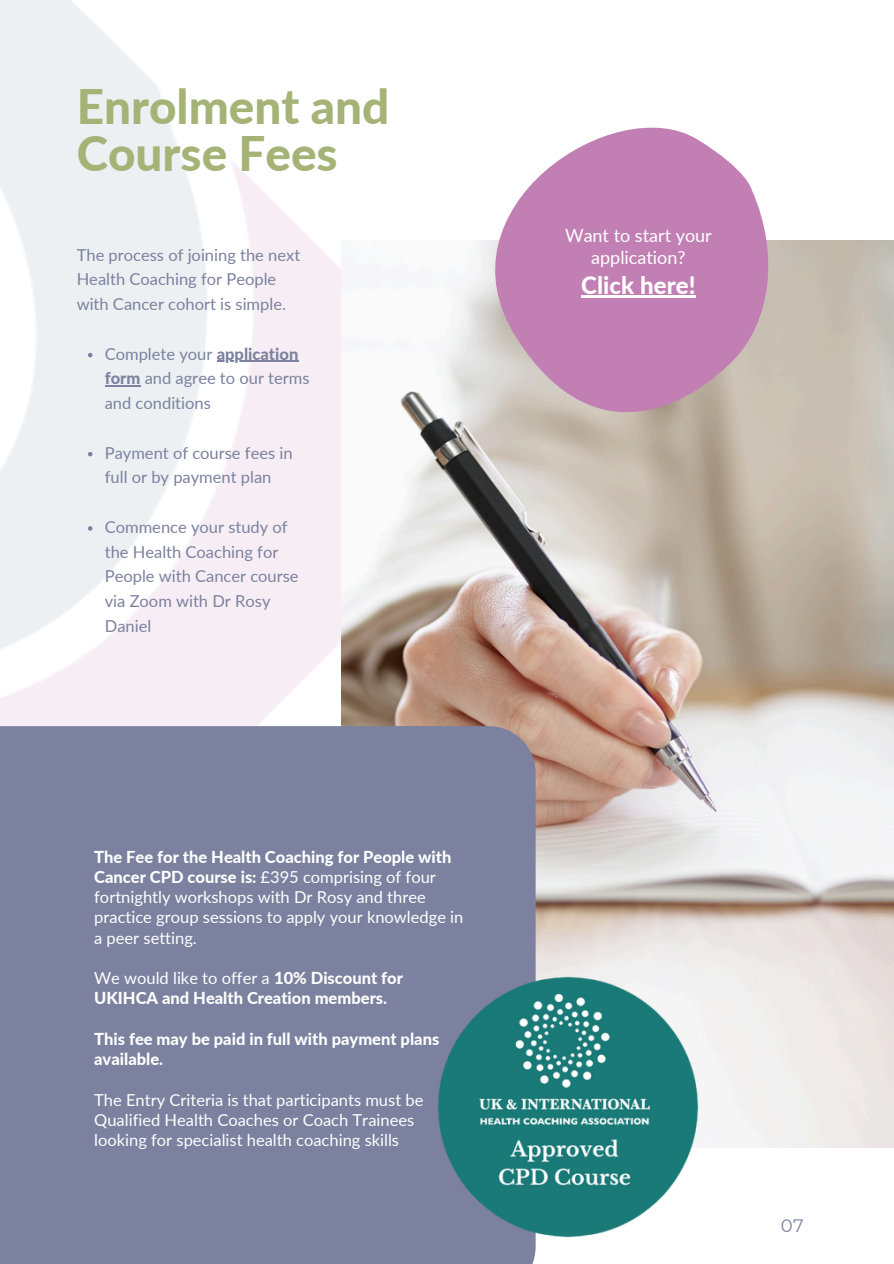
<style>
.page{position:relative;width:894px;height:1264px;background:#fff}
.page>*{position:absolute;margin:0;border:0;box-sizing:border-box;transform-origin:0 0}
.t1{font:800 47.7px/47.2px "Lato";color:#a5b377}
.t2{font:800 24px "Lato";color:#fff}
.t3{font:18px/22.5px "Lato";color:#fff;text-align:center}
.t4{font:18px "Montserrat";color:#7b819f}
.t5{font:16.5px/20.2px "Lato";color:#fff}
.t6{font:16.5px/24.8px "Lato";color:#7b819f}
.t7{font:800 16.5px/20.2px "Lato";color:#fff}
.s1{font-weight:800}
.s2{font-weight:400}
</style>
<div class="page">
<img style="left:341px;top:240px;width:552px;height:907px">
<svg style="left:88px;top:353px;width:4px;height:4px"></svg>
<hr style="left:217px;top:361px;width:81px;height:1px;background:#7b819f">
<hr style="left:105px;top:385px;width:35px;height:1px;background:#7b819f">
<svg style="left:88px;top:452px;width:4px;height:4px"></svg>
<svg style="left:88px;top:526px;width:4px;height:4px"></svg>
<svg style="left:433px;top:127px;width:347px;height:340px;fill:#c17fb3"></svg>
<hr style="left:581px;top:296px;width:53px;height:2px;background:#fff">
<svg style="left:634px;top:296px;width:6px;height:2px"></svg>
<hr style="left:640px;top:296px;width:55px;height:2px;background:#fff">
<div style="left:0;top:726px;width:535px;height:537px;background:#7b819f"></div>
<img style="left:438px;top:927px;width:302px;height:336px">
<div style="left:504px;top:1188px;width:121px;height:29px;background:#1b7a77"></div>
<h1 class="t1" style="left:77px;top:81px;width:314px">Enrolment and<br>Course Fees</h1>
<p class="t6" style="left:77px;top:242px;width:225px">The process of joining the next<br>Health Coaching for People with Cancer cohort is simple.</p>
<p class="t6" style="left:105px;top:341px;width:195px">Complete your <span class="s1">application</span></p>
<p class="t6" style="left:105px;top:365px;width:206px"><span class="s1">form</span> and agree to our terms and conditions</p>
<p class="t6" style="left:105px;top:440px;width:189px">Payment of course fees in</p>
<p class="t6" style="left:105px;top:464px;width:168px">full or by payment plan</p>
<p class="t6" style="left:105px;top:514px;width:184px">Commence your study of</p>
<p class="t6" style="left:105px;top:539px;width:195px">the Health Coaching for<br>People with Cancer course via Zoom with Dr Rosy<br>Daniel</p>
<p class="t5" style="left:94px;top:846px;width:370px"><span class="s1">The Fee for the Health Coaching for People with Cancer CPD course is:</span> £395 comprising of four fortnightly workshops with Dr Rosy and three practice group sessions to apply your knowledge in a peer setting.</p>
<p class="t7" style="left:94px;top:967px;width:310px"><span class="s2">We would like to offer a</span> 10% Discount for<br>UKIHCA and Health Creation members.</p>
<p class="t7" style="left:94px;top:1028px;width:346px">This fee may be paid in full with payment plans available.</p>
<h2 class="t5" style="left:94px;top:1089px;width:330px">The Entry Criteria is that participants must be<br>Qualified Health Coaches or Coach Trainees looking for specialist health coaching skills</h2>
<p class="t3" style="left:565px;top:224px;width:148px">Want to start your application?</p>
<p class="t2" style="left:581px;top:270px;width:116px">Click here!</p>
<p class="t4" style="left:780px;top:1214px;width:24px">07</p>
</div>
